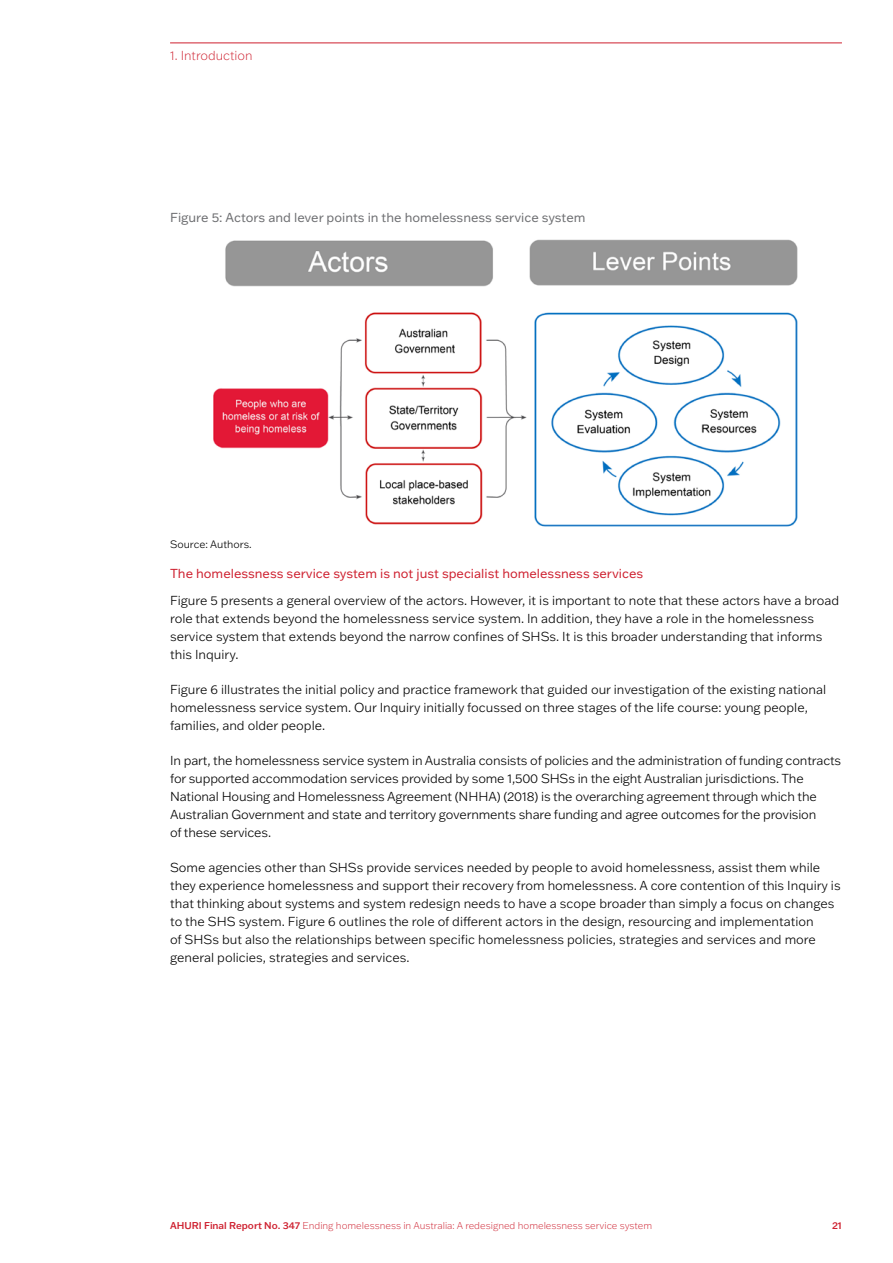
<style>
.page{position:relative;width:893px;height:1263px;background:#fff}
.page>*{position:absolute;margin:0;border:0;box-sizing:border-box;transform-origin:0 0}
.t1{font:300 12.75px/18px "Franklin Gothic ATF";color:#000}
.t2{font:12.75px "Franklin Gothic ATF";color:#ce202f}
.t3{font:12.75px "Franklin Gothic ATF";color:#6d6e71}
.t4{font:300 expanded 12.75px "Franklin Gothic ATF";color:#ce202f}
.t5{font:700 11.25px "Arial";letter-spacing:.005em;color:#000}
.t6{font:300 10.5px "Franklin Gothic ATF";color:#000}
.t7{font:300 expanded 9.75px "Franklin Gothic ATF";color:#ce202f}
.t8{font:500 9.75px "Franklin Gothic ATF";color:#ce202f}
.s1{font-weight:500;font-stretch:normal}
</style>
<div class="page">
<hr style="left:170px;top:43px;width:672px;height:1px;background:#ce202f">
<img style="left:213px;top:239px;width:585px;height:288px">
<p class="t4" style="left:170px;top:47px;width:84px">1. Introduction</p>
<p class="t3" style="left:170px;top:209px;width:417px">Figure 5: Actors and lever points in the homelessness service system</p>
<p class="t5" style="left:202px;top:211px;width:376px">Figure 5: Actors and lever points in the homelessness service system</p>
<p class="t6" style="left:170px;top:537px;width:83px">Source: Authors.</p>
<p class="t2" style="left:170px;top:565px;width:475px">The homelessness service system is not just specialist homelessness services</p>
<p class="t1" style="left:170px;top:591px;width:671px">Figure 5 presents a general overview of the actors. However, it is important to note that these actors have a broad role that extends beyond the homelessness service system. In addition, they have a role in the homelessness service system that extends beyond the narrow confines of SHSs. It is this broader understanding that informs this Inquiry.</p>
<p class="t1" style="left:170px;top:680px;width:658px">Figure 6 illustrates the initial policy and practice framework that guided our investigation of the existing national homelessness service system. Our Inquiry initially focussed on three stages of the life course: young people, families, and older people.</p>
<p class="t1" style="left:170px;top:751px;width:673px">In part, the homelessness service system in Australia consists of policies and the administration of funding contracts for supported accommodation services provided by some 1,500 SHSs in the eight Australian jurisdictions. The National Housing and Homelessness Agreement (NHHA) (2018) is the overarching agreement through which the Australian Government and state and territory governments share funding and agree outcomes for the provision<br>of these services.</p>
<p class="t1" style="left:170px;top:858px;width:672px">Some agencies other than SHSs provide services needed by people to avoid homelessness, assist them while they experience homelessness and support their recovery from homelessness. A core contention of this Inquiry is that thinking about systems and system redesign needs to have a scope broader than simply a focus on changes to the SHS system. Figure 6 outlines the role of different actors in the design, resourcing and implementation<br>of SHSs but also the relationships between specific homelessness policies, strategies and services and more general policies, strategies and services.</p>
<p class="t7" style="left:170px;top:1219px;width:484px"><span class="s1">AHURI Final Report No. 347</span> Ending homelessness in Australia: A redesigned homelessness service system</p>
<p class="t8" style="left:832px;top:1219px;width:11px">21</p>
</div>
